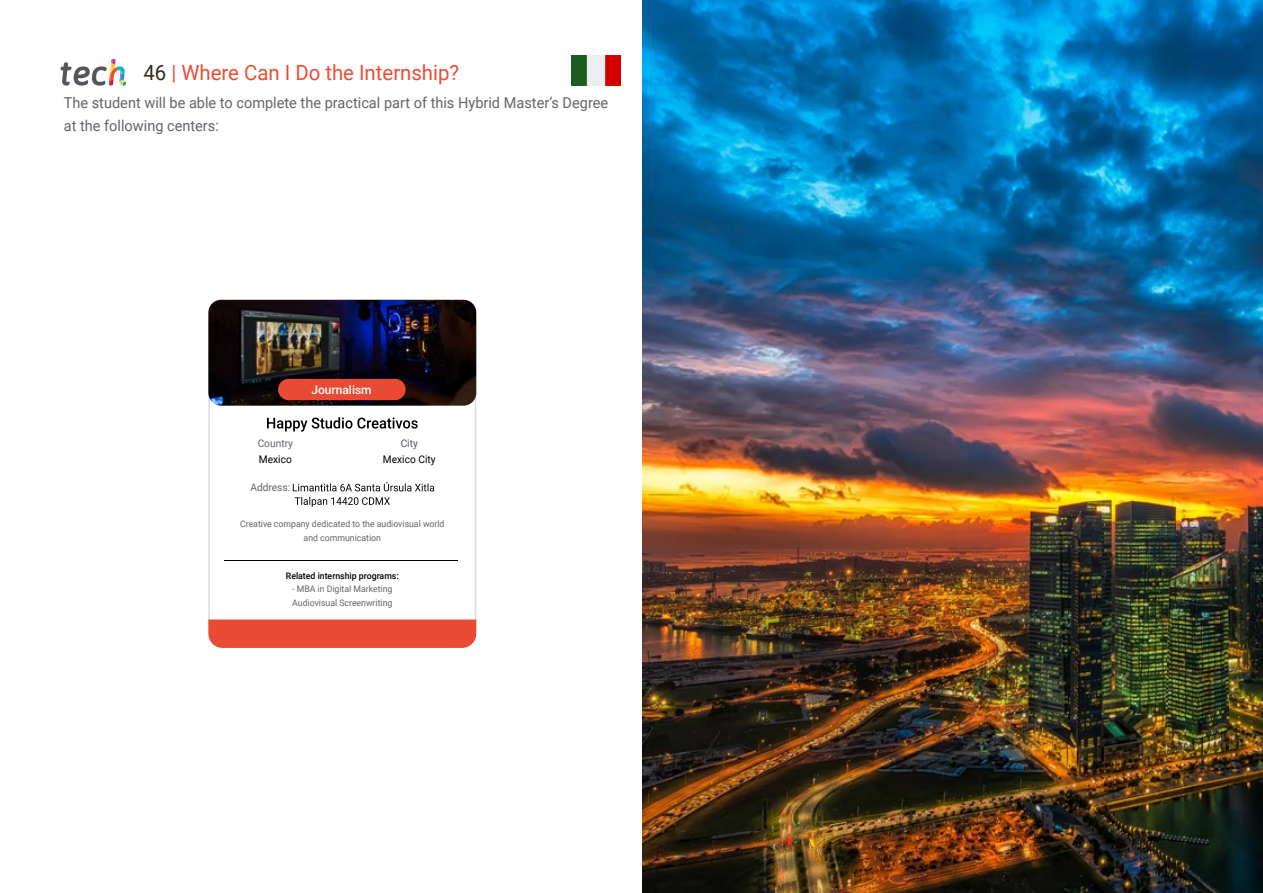
<style>
.page{position:relative;width:1263px;height:893px;background:#fff}
.page>*{position:absolute;margin:0;border:0;box-sizing:border-box;transform-origin:0 0}
.t1{font:21px "Roboto";color:#e94d35}
.t2{font:15px/22.5px "Roboto";color:#61646a}
.t3{font:500 12px "Roboto";color:#fff}
.t4{font:10.5px "Roboto";color:#000}
.t5{font:10.5px "Roboto";color:#61646a}
.t6{font:10.5px "Roboto";color:#52555b}
.t7{font:9px/13.5px "Roboto";color:#61646a;text-align:center}
.t8{font:500 9px "Roboto";color:#000}
.s1{color:#312e20}
</style>
<div class="page">
<svg style="left:61px;top:59px;width:65px;height:27px"></svg>
<img style="left:642px;top:0;width:621px;height:893px">
<img style="left:571px;top:55px;width:50px;height:31px">
<svg style="left:208px;top:299px;width:269px;height:337px"></svg>
<img style="left:208px;top:300px;width:268px;height:106px">
<div style="left:278px;top:379px;width:128px;height:21px;background:#e94a34;border-radius:11px"></div>
<svg style="left:208px;top:619px;width:268px;height:29px;background:#e9503b"></svg>
<hr style="left:224px;top:560px;width:233px;height:1px;background:#000">
<svg style="left:267px;top:417px;width:151px;height:15px"></svg>
<svg style="left:293px;top:482px;width:141px;height:9px"></svg>
<svg style="left:295px;top:497px;width:95px;height:10px"></svg>
<h1 class="t1" style="left:144px;top:57px;width:317px"><span class="s1">46</span> | Where Can I Do the Internship?</h1>
<h2 class="t2" style="left:64px;top:91px;width:546px">The student will be able to complete the practical part of this Hybrid Master’s Degree at the following centers:</h2>
<p class="t5" style="left:258px;top:436px;width:37px">Country</p>
<p class="t4" style="left:259px;top:452px;width:34px">Mexico</p>
<h3 class="t3" style="left:311px;top:381px;width:62px">Journalism</h3>
<p class="t6" style="left:401px;top:436px;width:19px">City</p>
<p class="t4" style="left:383px;top:452px;width:54px">Mexico City</p>
<p class="t5" style="left:250px;top:480px;width:41px">Address:</p>
<p class="t7" style="left:240px;top:517px;width:206px">Creative company dedicated to the audiovisual world and communication</p>
<p class="t8" style="left:286px;top:570px;width:114px">Related internship programs:</p>
<p class="t7" style="left:292px;top:582px;width:102px;text-align:left">- MBA in Digital Marketing<br>Audiovisual Screenwriting</p>
</div>
